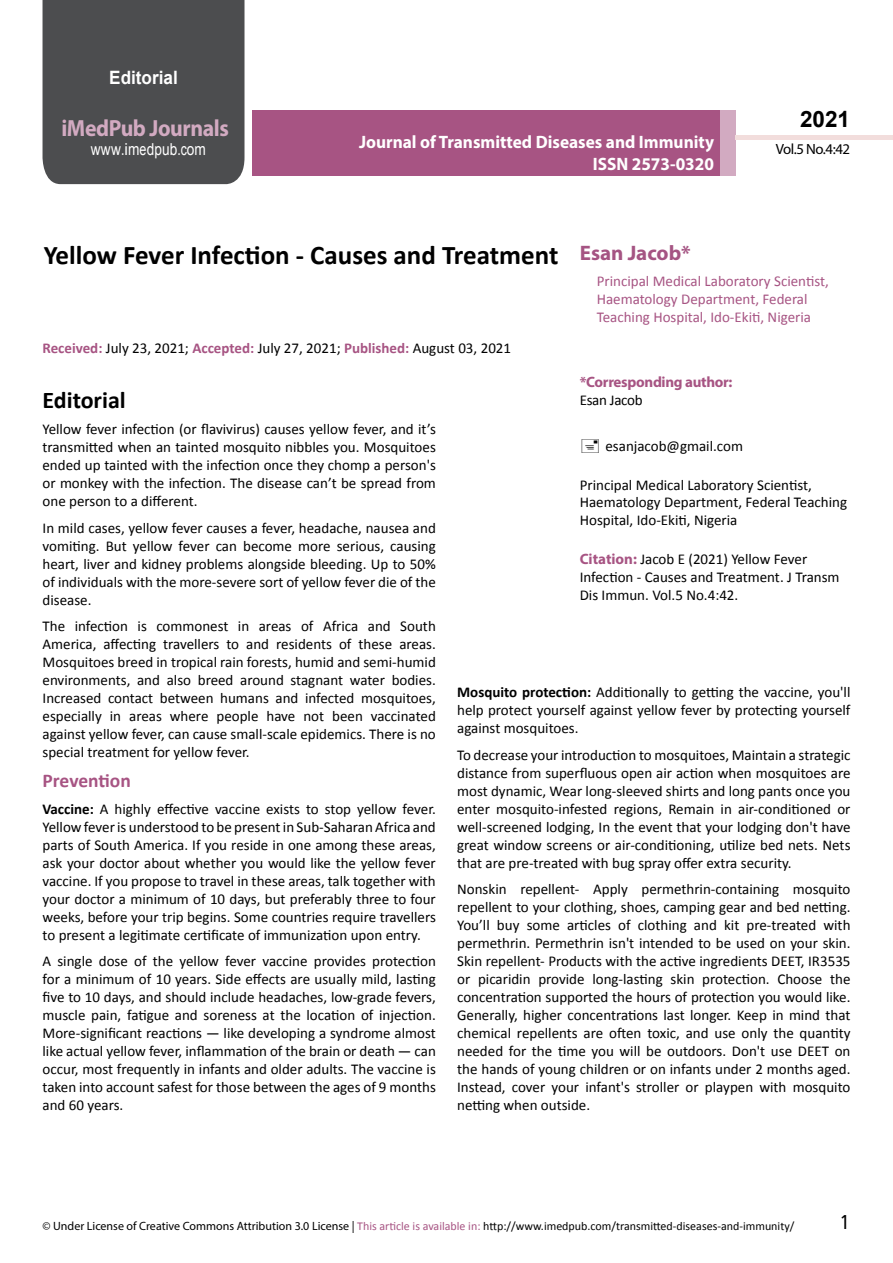
<style>
.page{position:relative;width:893px;height:1263px;background:#fff}
.page>*{position:absolute;margin:0;border:0;box-sizing:border-box;transform-origin:0 0}
.t1{font:700 27px "Calibri";color:#000}
.t2{font:25.5px "Tunga";color:#000}
.t3{font:700 24px "Calibri";color:#000}
.t4{font:700 23.4px "Myriad Pro";letter-spacing:-.02em;color:#d2aac1;scale:.93 1}
.t5{font:700 22.5px "Arial";color:#000}
.t6{font:700 21px "Myriad Pro";color:#a55483}
.t7{font:700 19.5px "Calibri";letter-spacing:-.005em;color:#a75483}
.t8{font:700 18.45px "Arial";color:#fff;scale:.93 1}
.t9{font:700 18px/21.6px "Myriad Pro";color:#fff;text-align:right;scale:.96 1}
.t10{font:16.5px "Arial";letter-spacing:.01em;color:#fff;scale:.83 1}
.t11{font:15px/18px "Calibri";color:#000;text-align:justify}
.t12{font:15px/18px "Calibri";color:#a75483}
.t13{font:700 15px "Myriad Pro";letter-spacing:-.02em;color:#a75483}
.t14{font:15px "Calibri";letter-spacing:-.02em;color:#000}
.t15{font:14.85px "Myriad Pro";letter-spacing:-.03em;color:#000}
.t16{font:12px "Calibri";color:#000}
.s1{font-family:"Calibri"}
.s2{font-weight:700;color:#a75483}
.s3{font-weight:700}
.s4{font-family:"Myriad Pro";font-weight:700;color:#a75483}
.s5{font-family:"Myriad Pro"}
.s6{color:#a75483}
</style>
<div class="page">
<div style="left:252px;top:110px;width:469px;height:66px;background:#a75483"></div>
<div style="left:720px;top:110px;width:16px;height:66px;background:#d2aac1"></div>
<div style="left:43px;top:0;width:201px;height:184px;background:#4c4d4f"></div>
<div style="left:736px;top:135px;width:157px;height:5px;background:#f2dddc"></div>
<p class="t8" style="left:109px;top:65px;width:75px">Editorial</p>
<h3 class="t4" style="left:61px;top:113px;width:181px">iMedPub Journals</h3>
<p class="t10" style="left:91px;top:139px;width:140px">www<span class="s1">.</span>imedpub<span class="s1">.</span>com</p>
<p class="t9" style="left:359px;top:131px;width:371px">Journal of Transmitted Diseases and Immunity<br>ISSN 2573-0320</p>
<h3 class="t5" style="left:800px;top:104px;width:52px">2021</h3>
<p class="t15" style="left:776px;top:140px;width:76px">Vol.5 No.4:42</p>
<h1 class="t1" style="left:44px;top:238px;width:516px">Yellow Fever Infection - Causes and Treatment</h1>
<h3 class="t6" style="left:580px;top:239px;width:113px">Esan Jacob*</h3>
<p class="t12" style="left:597px;top:272px;width:234px">Principal Medical Laboratory Scientist,<br>Haematology Department, Federal<br>Teaching Hospital, Ido-Ekiti, Nigeria</p>
<p class="t11" style="left:43px;top:339px;width:470px"><span class="s2">Received:</span> July 23, 2021; <span class="s2">Accepted:</span> July 27, 2021; <span class="s2">Published:</span> August 03, 2021</p>
<h3 class="t3" style="left:43px;top:384px;width:85px">Editorial</h3>
<p class="t11" style="left:43px;top:420px;width:395px">Yellow fever infection (or flavivirus) causes yellow fever, and it’s transmitted when an tainted mosquito nibbles you. Mosquitoes ended up tainted with the infection once they chomp a person's or monkey with the infection. The disease can’t be spread from one person to a different.</p>
<p class="t11" style="left:43px;top:519px;width:395px">In mild cases, yellow fever causes a fever, headache, nausea and vomiting. But yellow fever can become more serious, causing heart, liver and kidney problems alongside bleeding. Up to 50% of individuals with the more-severe sort of yellow fever die of the disease.</p>
<p class="t11" style="left:43px;top:617px;width:395px">The infection is commonest in areas of Africa and South America, affecting travellers to and residents of these areas.<br>Mosquitoes breed in tropical rain forests, humid and semi-humid environments, and also breed around stagnant water bodies.<br>Increased contact between humans and infected mosquitoes, especially in areas where people have not been vaccinated against yellow fever, can cause small-scale epidemics. There is no special treatment for yellow fever.</p>
<h3 class="t7" style="left:43px;top:768px;width:90px">Prevention</h3>
<p class="t11" style="left:43px;top:800px;width:395px"><span class="s3">Vaccine:</span> A highly effective vaccine exists to stop yellow fever.<br>Yellow feveris understood to be presentin Sub-Saharan Africa and parts of South America. If you reside in one among these areas, ask your doctor about whether you would like the yellow fever vaccine. If you propose to travel in these areas, talk together with your doctor a minimum of 10 days, but preferably three to four weeks, before your trip begins. Some countries require travellers to present a legitimate certificate of immunization upon entry.</p>
<p class="t11" style="left:43px;top:952px;width:395px">A single dose of the yellow fever vaccine provides protection for a minimum of 10 years. Side effects are usually mild, lasting five to 10 days, and should include headaches, low-grade fevers, muscle pain, fatigue and soreness at the location of injection.<br>More-significant reactions — like developing a syndrome almost like actual yellow fever, inflammation of the brain or death — can occur, most frequently in infants and older adults. The vaccine is taken into account safest for those between the ages of 9 months and 60 years.</p>
<p class="t13" style="left:580px;top:372px;width:154px">*Corresponding author:</p>
<p class="t14" style="left:580px;top:390px;width:64px">Esan Jacob</p>
<p class="t11" style="left:605px;top:437px;width:139px">esanjacob@gmail.com</p>
<p class="t11" style="left:580px;top:476px;width:269px;line-height:17.4px;text-align:left">Principal Medical Laboratory Scientist,<br>Haematology Department, Federal Teaching<br>Hospital, Ido-Ekiti, Nigeria</p>
<p class="t11" style="left:580px;top:550px;width:261px;text-align:left"><span class="s4">Citation:</span> Jacob E (2021) Yellow Fever<br>Infection - Causes and Treatment. J Transm<br>Dis Immun. Vol.5 No.4:42.</p>
<p class="t11" style="left:457px;top:683px;width:395px"><span class="s3">Mosquito protection:</span> Additionally to getting the vaccine, you'll help protect yourself against yellow fever by protecting yourself against mosquitoes.</p>
<p class="t11" style="left:457px;top:746px;width:395px">To decrease your introduction to mosquitoes, Maintain a strategic distance from superfluous open air action when mosquitoes are most dynamic, Wear long-sleeved shirts and long pants once you enter mosquito-infested regions, Remain in air-conditioned or well-screened lodging, In the event that your lodging don't have great window screens or air-conditioning, utilize bed nets. Nets that are pre-treated with bug spray offer extra security.</p>
<p class="t11" style="left:457px;top:880px;width:395px">Nonskin repellent- Apply permethrin-containing mosquito repellent to your clothing, shoes, camping gear and bed netting.<br>You’ll buy some articles of clothing and kit pre-treated with permethrin. Permethrin isn't intended to be used on your skin.<br>Skin repellent- Products with the active ingredients DEET, IR3535 or picaridin provide long-lasting skin protection. Choose the concentration supported the hours of protection you would like.<br>Generally, higher concentrations last longer. Keep in mind that chemical repellents are often toxic, and use only the quantity needed for the time you will be outdoors. Don't use DEET on the hands of young children or on infants under 2 months aged.<br>Instead, cover your infant's stroller or playpen with mosquito netting when outside.</p>
<p class="t16" style="left:43px;top:1218px;width:753px"><span class="s5">© Under License of Creative Commons Attribution 3.0 License |</span> <span class="s6">This article is available in:</span> http://www.imedpub.com/transmitted-diseases-and-immunity/</p>
<h2 class="t2" style="left:841px;top:1205px;width:9px">1</h2>
</div>
